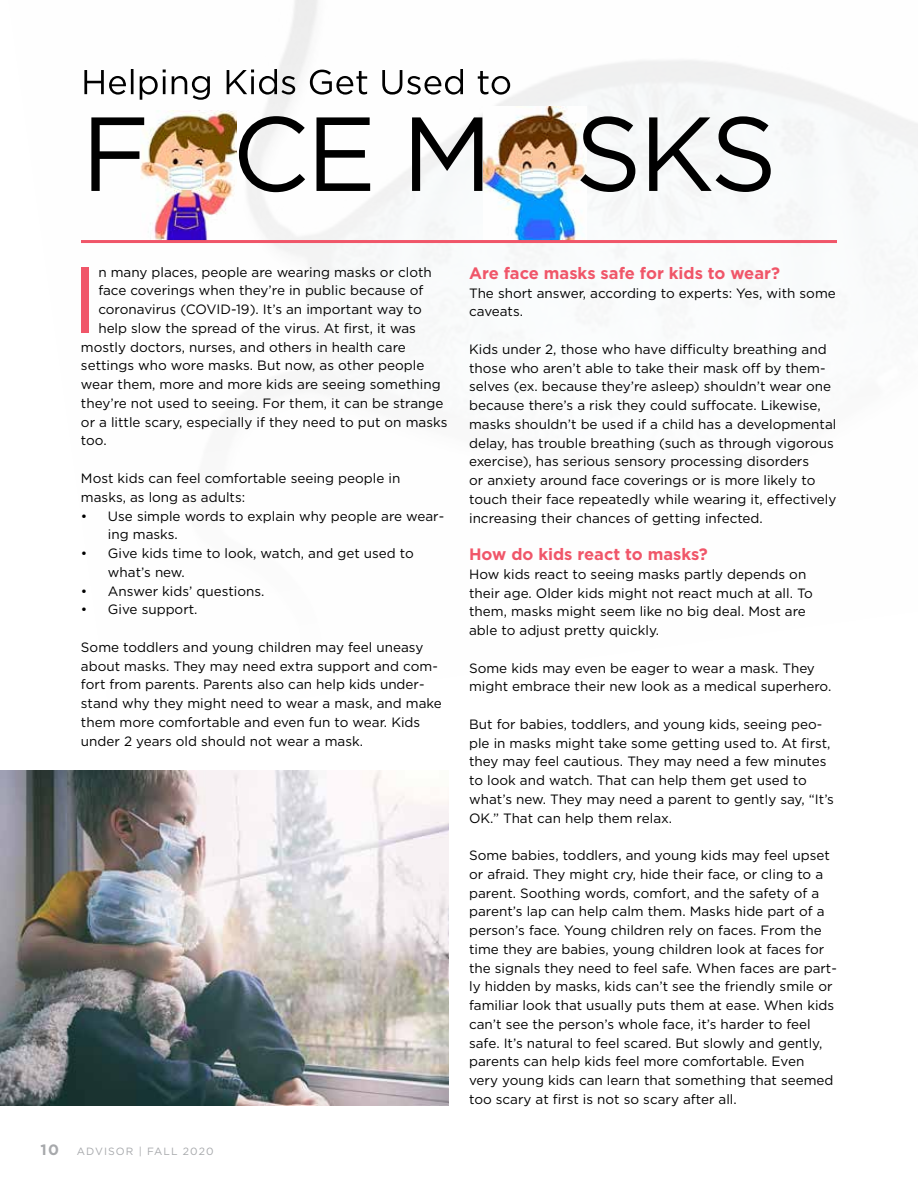
<style>
.page{position:relative;width:918px;height:1188px;background:#fff}
.page>*{position:absolute;margin:0;border:0;box-sizing:border-box;transform-origin:0 0}
.t1{font:93.9px "Gotham";color:#f05669}
.t2{font:700 16.5px "Gotham";color:#f05669}
.t3{font:700 15px "Gotham";color:#a7a9ac}
.t4{font:13.5px/18.8px "Gotham";color:#000}
.t5{font:10.5px "Gotham";letter-spacing:.1em;color:#a7a9ac}
</style>
<div class="page">
<img style="left:484px;top:106px;width:102px;height:134px">
<img style="left:142px;top:111px;width:94px;height:129px">
<svg style="left:91px;top:116px;width:680px;height:76px"></svg>
<svg style="left:84px;top:69px;width:426px;height:31px"></svg>
<img style="left:0;top:770px;width:449px;height:335px">
<hr style="left:81px;top:240px;width:756px;height:3px;background:#f05669">
<h1 class="t1" style="left:71px;top:248px;width:29px">I</h1>
<p class="t4" style="left:98px;top:262px;width:335px">n many places, people are wearing masks or cloth</p>
<p class="t4" style="left:98px;top:281px;width:326px">face coverings when they’re in public because of</p>
<p class="t4" style="left:98px;top:300px;width:325px">coronavirus (COVID-19). It’s an important way to</p>
<p class="t4" style="left:98px;top:319px;width:319px">help slow the spread of the virus. At first, it was</p>
<p class="t4" style="left:81px;top:337px;width:326px">mostly doctors, nurses, and others in health care</p>
<p class="t4" style="left:81px;top:356px;width:345px">settings who wore masks. But now, as other people</p>
<p class="t4" style="left:81px;top:375px;width:361px">wear them, more and more kids are seeing something</p>
<p class="t4" style="left:81px;top:394px;width:364px">they’re not used to seeing. For them, it can be strange</p>
<p class="t4" style="left:81px;top:412px;width:368px">or a little scary, especially if they need to put on masks</p>
<p class="t4" style="left:81px;top:431px;width:27px">too.</p>
<p class="t4" style="left:81px;top:469px;width:321px">Most kids can feel comfortable seeing people in masks, as long as adults:</p>
<p class="t4" style="left:108px;top:506px;width:338px;text-indent:-27px">• Use simple words to explain why people are wear&shy;ing masks.</p>
<p class="t4" style="left:108px;top:544px;width:307px;text-indent:-27px">• Give kids time to look, watch, and get used to what’s new.</p>
<p class="t4" style="left:81px;top:581px;width:185px">• Answer kids’ questions.</p>
<p class="t4" style="left:81px;top:600px;width:118px">• Give support.</p>
<p class="t4" style="left:81px;top:637px;width:362px">Some toddlers and young children may feel uneasy about masks. They may need extra support and com&shy;fort from parents. Parents also can help kids under&shy;stand why they might need to wear a mask, and make them more comfortable and even fun to wear. Kids under 2 years old should not wear a mask.</p>
<p class="t3" style="left:40px;top:1141px;width:20px">10</p>
<p class="t5" style="left:77px;top:1146px;width:138px">ADVISOR | FALL 2020</p>
<p class="t2" style="left:469px;top:264px;width:312px">Are face masks safe for kids to wear?</p>
<p class="t4" style="left:469px;top:283px;width:368px">The short answer, according to experts: Yes, with some caveats.</p>
<p class="t4" style="left:469px;top:340px;width:369px">Kids under 2, those who have difficulty breathing and those who aren’t able to take their mask off by them&shy;selves (ex. because they’re asleep) shouldn’t wear one because there’s a risk they could suffocate. Likewise, masks shouldn’t be used if a child has a developmental delay, has trouble breathing (such as through vigorous exercise), has serious sensory processing disorders<br>or anxiety around face coverings or is more likely to touch their face repeatedly while wearing it, effectively increasing their chances of getting infected.</p>
<p class="t2" style="left:469px;top:545px;width:240px">How do kids react to masks?</p>
<p class="t4" style="left:469px;top:565px;width:345px">How kids react to seeing masks partly depends on their age. Older kids might not react much at all. To them, masks might seem like no big deal. Most are able to adjust pretty quickly.</p>
<p class="t4" style="left:469px;top:658px;width:364px">Some kids may even be eager to wear a mask. They might embrace their new look as a medical superhero.</p>
<p class="t4" style="left:469px;top:715px;width:366px">But for babies, toddlers, and young kids, seeing peo&shy;ple in masks might take some getting used to. At first, they may feel cautious. They may need a few minutes to look and watch. That can help them get used to what’s new. They may need a parent to gently say, “It’s OK.” That can help them relax.</p>
<p class="t4" style="left:469px;top:846px;width:369px">Some babies, toddlers, and young kids may feel upset or afraid. They might cry, hide their face, or cling to a parent. Soothing words, comfort, and the safety of a parent’s lap can help calm them. Masks hide part of a person’s face. Young children rely on faces. From the time they are babies, young children look at faces for the signals they need to feel safe. When faces are part&shy;ly hidden by masks, kids can’t see the friendly smile or familiar look that usually puts them at ease. When kids can’t see the person’s whole face, it’s harder to feel safe. It’s natural to feel scared. But slowly and gently, parents can help kids feel more comfortable. Even<br>very young kids can learn that something that seemed too scary at first is not so scary after all.</p>
</div>
